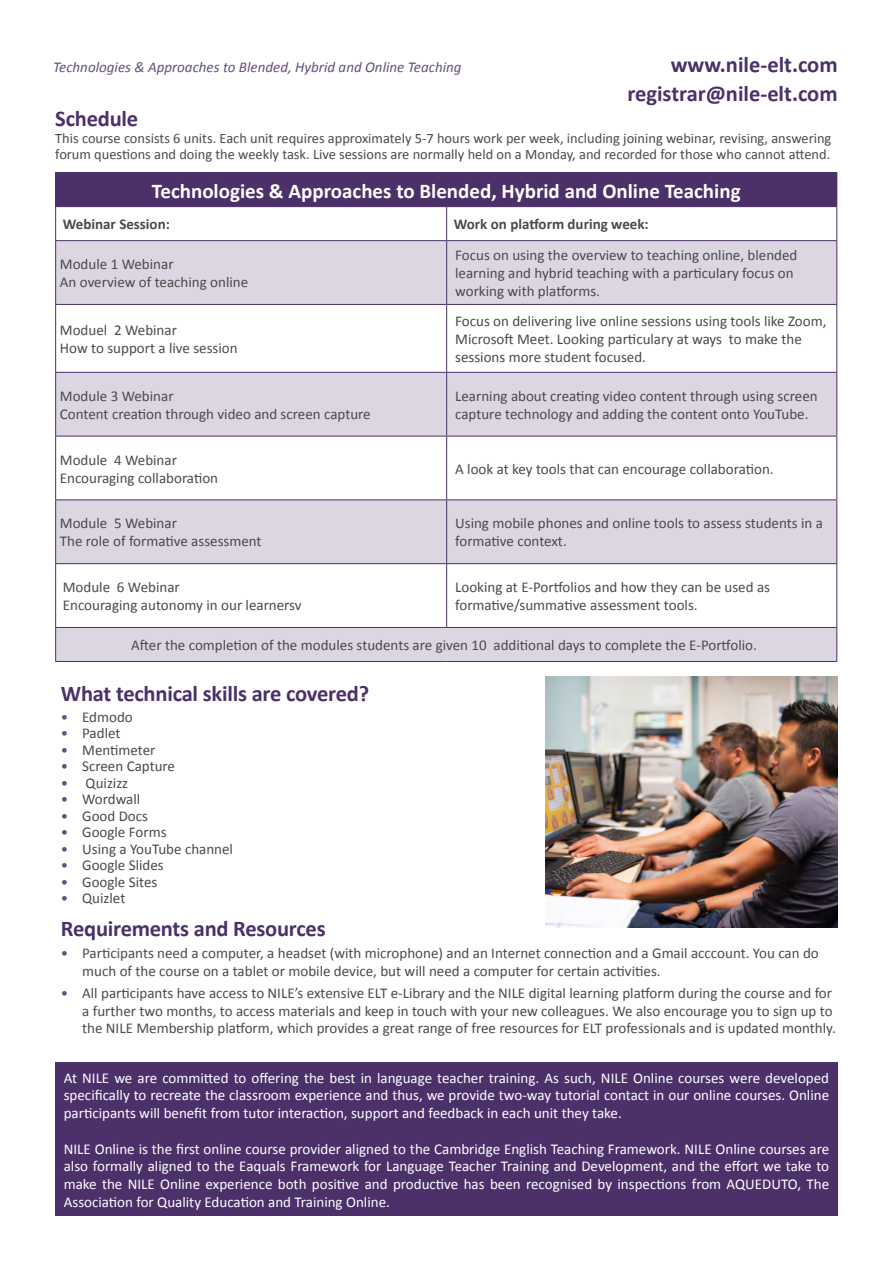
<style>
.page{position:relative;width:893px;height:1263px;background:#fff}
.page>*{position:absolute;margin:0;border:0;box-sizing:border-box;transform-origin:0 0}
.t1{font:700 22.5px/28.5px "Calibri";letter-spacing:-.01em;color:#4b306a;text-align:right}
.t2{font:700 21px "Calibri";color:#fff}
.t3{font:15px/18px "Calibri";color:#4a4a49}
.t4{font:15px/17.7px "Calibri";color:#fff;text-align:justify}
.t5{font:italic 15px "Calibri";color:#664f80}
.t6{font:700 15px "Calibri";color:#4a4a49}
.t7{font:14.4px/16.5px "Calibri";color:#4a4a49}
.s1{color:#664f80}
</style>
<div class="page">
<div style="left:56px;top:173px;width:781px;height:34px;background:#4b306a"></div>
<svg style="left:56px;top:241px;width:780px;height:420px;fill:#dbd6e1"></svg>
<hr style="left:55px;top:172px;width:392px;height:1px;background:#4b306a">
<hr style="left:55px;top:173px;width:1px;height:34px;background:#4b306a">
<hr style="left:447px;top:172px;width:390px;height:1px;background:#4b306a">
<hr style="left:55px;top:207px;width:1px;height:33px;background:#4b306a">
<hr style="left:836px;top:207px;width:1px;height:33px;background:#4b306a">
<hr style="left:55px;top:241px;width:1px;height:63px;background:#4b306a">
<hr style="left:836px;top:241px;width:1px;height:63px;background:#4b306a">
<hr style="left:55px;top:305px;width:1px;height:67px;background:#4b306a">
<hr style="left:836px;top:305px;width:1px;height:67px;background:#4b306a">
<hr style="left:55px;top:373px;width:1px;height:63px;background:#4b306a">
<hr style="left:836px;top:373px;width:1px;height:63px;background:#4b306a">
<hr style="left:55px;top:436px;width:1px;height:63px;background:#4b306a">
<hr style="left:836px;top:436px;width:1px;height:63px;background:#4b306a">
<hr style="left:55px;top:500px;width:1px;height:63px;background:#4b306a">
<hr style="left:836px;top:500px;width:1px;height:63px;background:#4b306a">
<hr style="left:55px;top:564px;width:1px;height:63px;background:#4b306a">
<hr style="left:836px;top:564px;width:1px;height:63px;background:#4b306a">
<hr style="left:55px;top:627px;width:392px;height:1px;background:#4b306a">
<hr style="left:55px;top:628px;width:1px;height:33px;background:#4b306a">
<hr style="left:447px;top:627px;width:390px;height:1px;background:#4b306a">
<hr style="left:836px;top:628px;width:1px;height:33px;background:#4b306a">
<hr style="left:55px;top:661px;width:392px;height:1px;background:#4b306a">
<hr style="left:447px;top:661px;width:390px;height:1px;background:#4b306a">
<hr style="left:446px;top:207px;width:1px;height:33px;background:#4b306a">
<hr style="left:446px;top:241px;width:1px;height:63px;background:#4b306a">
<hr style="left:446px;top:305px;width:1px;height:67px;background:#4b306a">
<hr style="left:446px;top:373px;width:1px;height:63px;background:#4b306a">
<hr style="left:446px;top:436px;width:1px;height:63px;background:#4b306a">
<hr style="left:446px;top:500px;width:1px;height:63px;background:#4b306a">
<hr style="left:446px;top:564px;width:1px;height:63px;background:#4b306a">
<hr style="left:55px;top:240px;width:392px;height:1px;background:#4b306a">
<hr style="left:447px;top:240px;width:390px;height:1px;background:#4b306a">
<hr style="left:55px;top:304px;width:392px;height:1px;background:#4b306a">
<hr style="left:447px;top:304px;width:390px;height:1px;background:#4b306a">
<hr style="left:55px;top:372px;width:392px;height:1px;background:#4b306a">
<hr style="left:447px;top:372px;width:390px;height:1px;background:#4b306a">
<hr style="left:55px;top:436px;width:392px;height:1px;background:#4b306a">
<hr style="left:447px;top:436px;width:390px;height:1px;background:#4b306a">
<hr style="left:55px;top:499px;width:392px;height:1px;background:#4b306a">
<hr style="left:447px;top:499px;width:390px;height:1px;background:#4b306a">
<hr style="left:55px;top:563px;width:392px;height:1px;background:#4b306a">
<hr style="left:447px;top:563px;width:390px;height:1px;background:#4b306a">
<div style="left:55px;top:1062px;width:783px;height:154px;background:#4b306a"></div>
<img style="left:545px;top:676px;width:293px;height:251px">
<p class="t5" style="left:53px;top:57px;width:410px">Technologies &amp; Approaches to Blended, Hybrid and Online Teaching</p>
<h1 class="t1" style="left:627px;top:50px;width:212px">www.nile-elt.com registrar@nile-elt.com</h1>
<h1 class="t1" style="left:55px;top:104px;width:84px">Schedule</h1>
<p class="t7" style="left:55px;top:129px;width:778px">This course consists 6 units. Each unit requires approximately 5-7 hours work per week, including joining webinar, revising, answering forum questions and doing the weekly task. Live sessions are normally held on a Monday, and recorded for those who cannot attend.</p>
<h2 class="t2" style="left:152px;top:176px;width:590px">Technologies &amp; Approaches to Blended, Hybrid and Online Teaching</h2>
<p class="t6" style="left:63px;top:214px;width:109px">Webinar Session:</p>
<p class="t6" style="left:454px;top:214px;width:196px">Work on platform during week:</p>
<p class="t3" style="left:60px;top:254px;width:190px">Module 1 Webinar<br>An overview of teaching online</p>
<p class="t3" style="left:455px;top:245px;width:344px">Focus on using the overview to teaching online, blended learning and hybrid teaching with a particulary focus on working with platforms.</p>
<p class="t3" style="left:60px;top:320px;width:179px">Moduel 2 Webinar<br>How to support a live session</p>
<p class="t3" style="left:455px;top:311px;width:373px">Focus on delivering live online sessions using tools like Zoom,<br>Microsoft Meet. Looking particulary at ways to make the sessions more student focused.</p>
<p class="t3" style="left:60px;top:386px;width:312px">Module 3 Webinar<br>Content creation through video and screen capture</p>
<p class="t3" style="left:455px;top:386px;width:364px">Learning about creating video content through using screen capture technology and adding the content onto YouTube.</p>
<p class="t3" style="left:60px;top:450px;width:160px">Module 4 Webinar<br>Encouraging collaboration</p>
<p class="t3" style="left:455px;top:459px;width:320px">A look at key tools that can encourage collaboration.</p>
<p class="t3" style="left:60px;top:514px;width:203px">Module 5 Webinar<br>The role of formative assessment</p>
<p class="t3" style="left:455px;top:514px;width:369px">Using mobile phones and online tools to assess students in a formative context.</p>
<p class="t3" style="left:63px;top:577px;width:240px">Module 6 Webinar<br>Encouraging autonomy in our learnersv</p>
<p class="t3" style="left:455px;top:577px;width:316px">Looking at E-Portfolios and how they can be used as formative/summative assessment tools.</p>
<p class="t3" style="left:131px;top:635px;width:627px">After the completion of the modules students are given 10 additional days to complete the E-Portfolio.</p>
<h1 class="t1" style="left:61px;top:678px;width:310px">What technical skills are covered?</h1>
<p class="t3" style="left:61px;top:707px;width:73px"><span class="s1">•</span> Edmodo</p>
<p class="t3" style="left:61px;top:723px;width:61px"><span class="s1">•</span> Padlet</p>
<p class="t3" style="left:61px;top:740px;width:96px"><span class="s1">•</span> Mentimeter</p>
<p class="t3" style="left:61px;top:756px;width:116px"><span class="s1">•</span> Screen Capture</p>
<p class="t3" style="left:61px;top:773px;width:69px"><span class="s1">•</span> Quizizz</p>
<p class="t3" style="left:61px;top:789px;width:81px"><span class="s1">•</span> Wordwall</p>
<p class="t3" style="left:61px;top:806px;width:89px"><span class="s1">•</span> Good Docs</p>
<p class="t3" style="left:61px;top:822px;width:107px"><span class="s1">•</span> Google Forms</p>
<p class="t3" style="left:61px;top:839px;width:174px"><span class="s1">•</span> Using a YouTube channel</p>
<p class="t3" style="left:61px;top:855px;width:104px"><span class="s1">•</span> Google Slides</p>
<p class="t3" style="left:61px;top:872px;width:98px"><span class="s1">•</span> Google Sites</p>
<p class="t3" style="left:61px;top:888px;width:66px"><span class="s1">•</span> Quizlet</p>
<h1 class="t1" style="left:61px;top:914px;width:266px">Requirements and Resources</h1>
<p class="t3" style="left:82px;top:944px;width:738px;text-indent:-21px"><span class="s1">•</span> Participants need a computer, a headset (with microphone) and an Internet connection and a Gmail acccount. You can do much of the course on a tablet or mobile device, but will need a computer for certain activities.</p>
<p class="t3" style="left:82px;top:983px;width:755px;text-indent:-21px"><span class="s1">•</span> All participants have access to NILE’s extensive ELT e-Library and the NILE digital learning platform during the course and for a further two months, to access materials and keep in touch with your new colleagues. We also encourage you to sign up to the NILE Membership platform, which provides a great range of free resources for ELT professionals and is updated monthly.</p>
<p class="t4" style="left:64px;top:1068px;width:767px">At NILE we are committed to offering the best in language teacher training. As such, NILE Online courses were developed specifically to recreate the classroom experience and thus, we provide two-way tutorial contact in our online courses. Online participants will benefit from tutor interaction, support and feedback in each unit they take.</p>
<p class="t4" style="left:64px;top:1139px;width:767px">NILE Online is the first online course provider aligned to the Cambridge English Teaching Framework. NILE Online courses are also formally aligned to the Eaquals Framework for Language Teacher Training and Development, and the effort we take to make the NILE Online experience both positive and productive has been recognised by inspections from AQUEDUTO, The Association for Quality Education and Training Online.</p>
</div>
